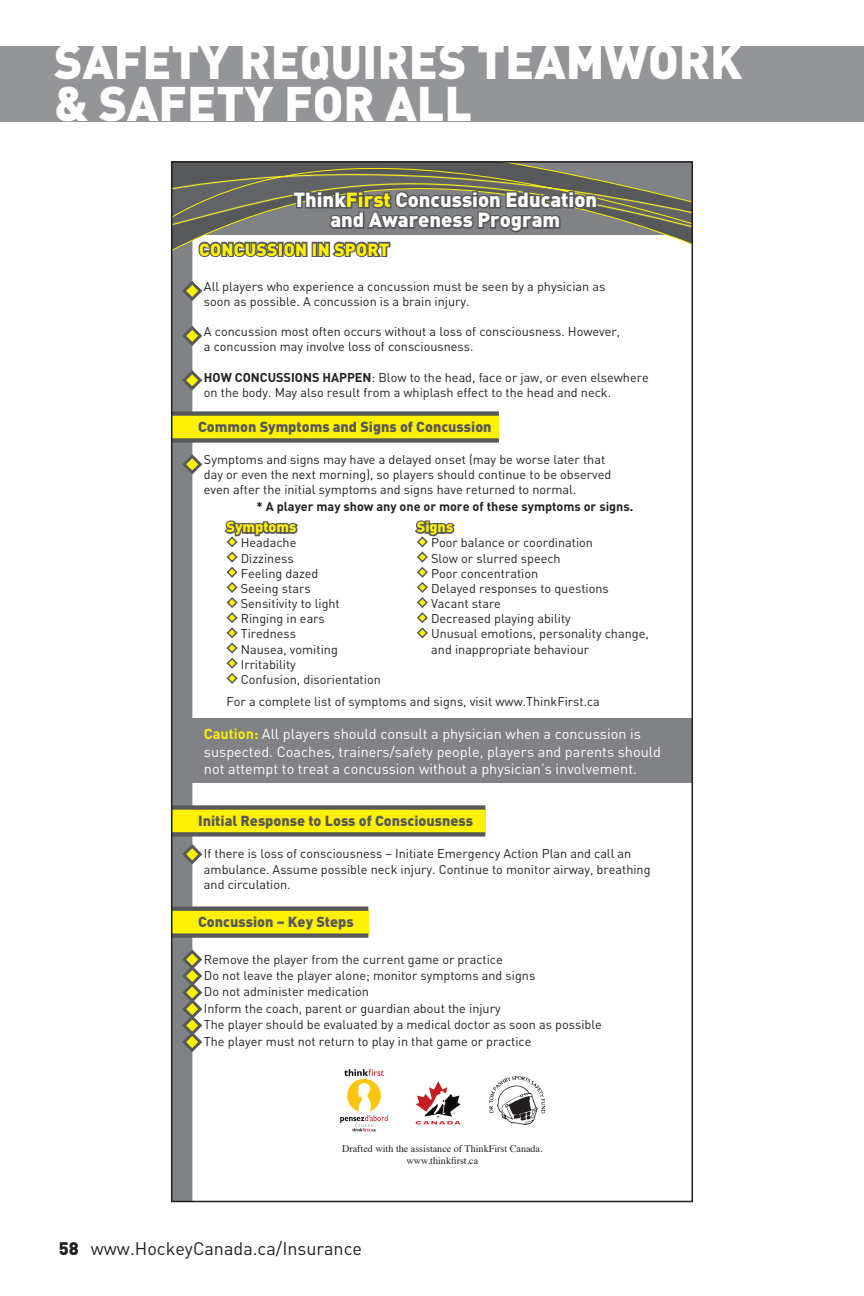
<style>
.page{position:relative;width:864px;height:1296px;background:#fff}
.page>*{position:absolute;margin:0;border:0;box-sizing:border-box;transform-origin:0 0}
.t1{font:900 48px/42px "DIN";color:#fff}
.t2{font:900 20.1px/20.1px "DIN";color:#fff;text-align:center}
.t3{font:18px "DIN";color:#231f20}
.t4{font:900 17.4px "DIN";letter-spacing:.02em;color:#fff101}
.t5{font:14.4px/17.4px "DIN";color:#fff}
.t6{font:900 14.4px "DIN";color:#57585a}
.t7{font:900 14.4px "DIN";color:#fff101}
.t8{font:12.6px/15.3px "DIN";color:#231f20}
.t9{font:700 12.6px "DIN";color:#231f20}
.t10{font:10.2px/12px "Times";color:#231f20;text-align:center}
.s1{color:#fff101}
.s2{font-weight:700}
.s3{font-weight:700;color:#fff101}
.s4{font-weight:900}
</style>
<div class="page">
<div style="left:0;top:46px;width:864px;height:76px;background:#939598"></div>
<svg style="left:174px;top:164px;width:516px;height:80px;background:#777765"></svg>
<div style="left:191px;top:719px;width:501px;height:64px;background:#808285"></div>
<svg style="left:174px;top:190px;width:425px;height:1009px"></svg>
<img style="left:487px;top:1076px;width:60px;height:50px">
<h1 class="t1" style="left:54px;top:38px;width:690px">SAFETY REQUIRES TEAMWORK &amp; SAFETY FOR ALL</h1>
<p class="t2" style="left:293px;top:189px;width:305px">Think<span class="s1">First</span> Concussion Education and Awareness Program</p>
<p class="t4" style="left:199px;top:238px;width:192px">CONCUSSION IN SPORT</p>
<p class="t8" style="left:204px;top:278px;width:403px">All players who experience a concussion must be seen by a physician as soon as possible. A concussion is a brain injury.</p>
<p class="t8" style="left:204px;top:324px;width:418px">A concussion most often occurs without a loss of consciousness. However, a concussion may involve loss of consciousness.</p>
<p class="t8" style="left:204px;top:369px;width:446px"><span class="s2">HOW CONCUSSIONS HAPPEN</span>: Blow to the head, face or jaw, or even elsewhere on the body. May also result from a whiplash effect to the head and neck.</p>
<p class="t6" style="left:198px;top:417px;width:295px">Common Symptoms and Signs of Concussion</p>
<p class="t8" style="left:204px;top:452px;width:409px">Symptoms and signs may have a delayed onset (may be worse later that day or even the next morning), so players should continue to be observed even after the initial symptoms and signs have returned to normal.</p>
<p class="t9" style="left:257px;top:498px;width:378px">* A player may show any one or more of these symptoms or signs.</p>
<p class="t7" style="left:227px;top:517px;width:71px">Symptoms</p>
<p class="t8" style="left:241px;top:535px;width:142px">Headache<br>Dizziness<br>Feeling dazed<br>Seeing stars<br>Sensitivity to light<br>Ringing in ears<br>Tiredness<br>Nausea, vomiting<br>Irritability<br>Confusion, disorientation</p>
<p class="t8" style="left:227px;top:693px;width:375px">For a complete list of symptoms and signs, visit www.ThinkFirst.ca</p>
<p class="t7" style="left:417px;top:517px;width:38px">Signs</p>
<p class="t8" style="left:431px;top:535px;width:219px">Poor balance or coordination<br>Slow or slurred speech<br>Poor concentration<br>Delayed responses to questions<br>Vacant stare<br>Decreased playing ability<br>Unusual emotions, personality change, and inappropriate behaviour</p>
<p class="t5" style="left:204px;top:725px;width:459px"><span class="s3">Caution:</span> All players should consult a physician when a concussion is suspected. Coaches, trainers/safety people, players and parents should not attempt to treat a concussion without a physician’s involvement.</p>
<p class="t6" style="left:198px;top:811px;width:276px">Initial Response to Loss of Consciousness</p>
<p class="t8" style="left:204px;top:846px;width:448px">If there is loss of consciousness – Initiate Emergency Action Plan and call an ambulance. Assume possible neck injury. Continue to monitor airway, breathing and circulation.</p>
<p class="t6" style="left:198px;top:912px;width:157px">Concussion – Key Steps</p>
<p class="t8" style="left:204px;top:951px;width:399px;line-height:16.5px">Remove the player from the current game or practice<br>Do not leave the player alone; monitor symptoms and signs<br>Do not administer medication<br>Inform the coach, parent or guardian about the injury<br>The player should be evaluated by a medical doctor as soon as possible The player must not return to play in that game or practice</p>
<p class="t10" style="left:342px;top:1141px;width:202px">Drafted with the assistance of ThinkFirst Canada. www.thinkfirst.ca</p>
<h3 class="t3" style="left:59px;top:1237px;width:305px"><span class="s4">58</span> www.HockeyCanada.ca/Insurance</h3>
</div>
